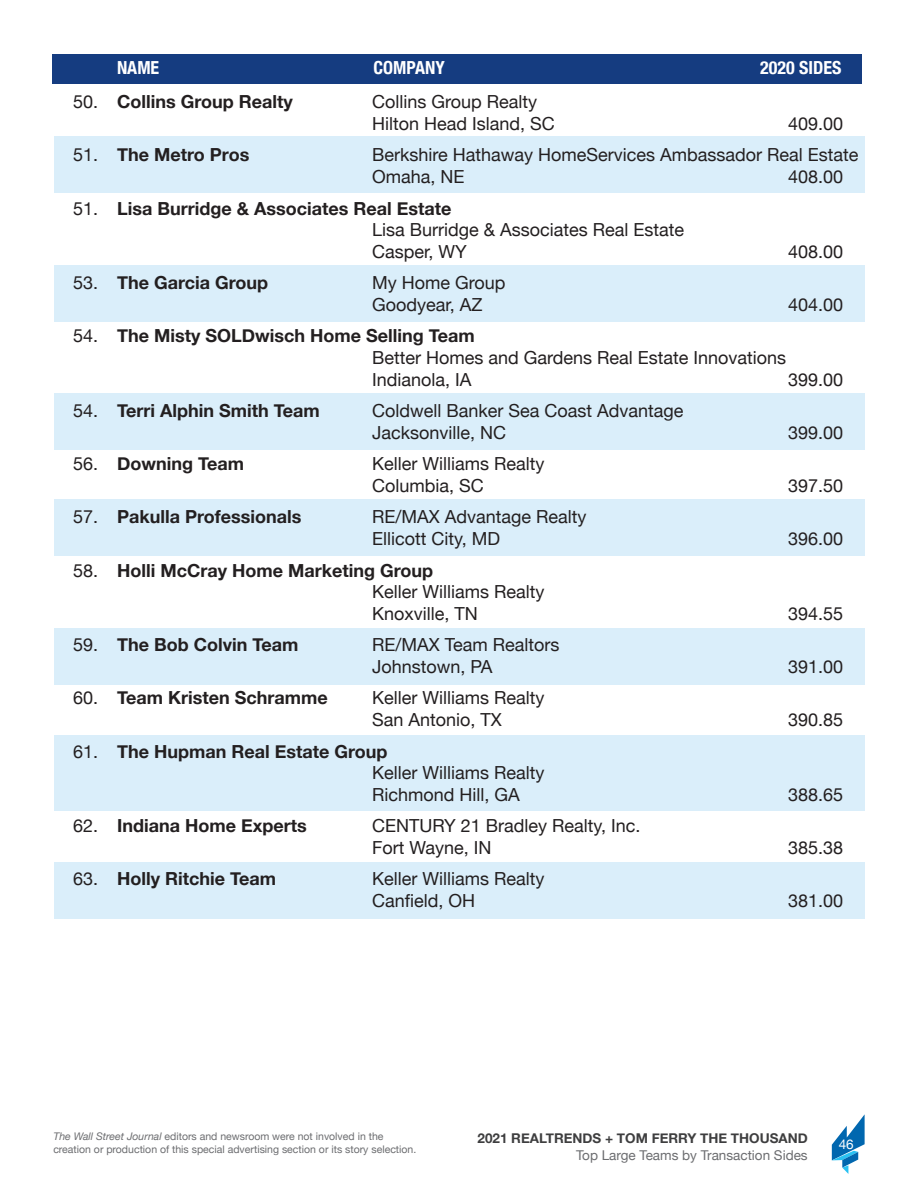
<style>
.page{position:relative;width:918px;height:1188px;background:#fff}
.page>*{position:absolute;margin:0;border:0;box-sizing:border-box;transform-origin:0 0}
.t1{font:18px/21.6px "Helvetica Neue";color:#231f20}
.t2{font:700 18px "Helvetica Neue";color:#231f20}
.t3{font:700 condensed 18px "Helvetica Neue";color:#fff}
.t4{font:700 13.5px "Helvetica Neue";color:#3e3e3f}
.t5{font:13.5px "Helvetica Neue";color:#6c6d70}
.t6{font:13.5px "Helvetica Neue";color:#fff}
.t7{font:10.5px/12.6px "Helvetica Neue";color:#6c6d70}
.s1{font-weight:400}
.s2{font-weight:700}
.s3{font-style:italic}
</style>
<div class="page">
<svg style="left:832px;top:1114px;width:33px;height:60px"></svg>
<div style="left:54px;top:137px;width:811px;height:56px;background:#daeefa"></div>
<div style="left:54px;top:266px;width:811px;height:56px;background:#daeefa"></div>
<div style="left:54px;top:393px;width:811px;height:56px;background:#daeefa"></div>
<div style="left:54px;top:499px;width:811px;height:57px;background:#daeefa"></div>
<div style="left:54px;top:628px;width:811px;height:57px;background:#daeefa"></div>
<div style="left:54px;top:735px;width:811px;height:76px;background:#daeefa"></div>
<div style="left:54px;top:862px;width:811px;height:56px;background:#daeefa"></div>
<div style="left:52px;top:54px;width:810px;height:29px;background:#153c80"></div>
<p class="t3" style="left:117px;top:53px;width:44px">NAME</p>
<p class="t3" style="left:374px;top:53px;width:73px">COMPANY</p>
<p class="t3" style="left:760px;top:53px;width:83px">2020 SIDES</p>
<p class="t2" style="left:73px;top:88px;width:221px"><span class="s1">50.</span> Collins Group Realty</p>
<p class="t1" style="left:372px;top:92px;width:184px">Collins Group Realty<br>Hilton Head Island, SC</p>
<p class="t1" style="left:788px;top:114px;width:57px">409.00</p>
<p class="t2" style="left:73px;top:141px;width:178px"><span class="s1">51.</span> The Metro Pros</p>
<p class="t1" style="left:372px;top:145px;width:488px">Berkshire Hathaway HomeServices Ambassador Real Estate<br>Omaha, NE</p>
<p class="t1" style="left:788px;top:167px;width:57px">408.00</p>
<p class="t1" style="left:372px;top:198px;width:314px;text-indent:-299px">51. <span class="s2">Lisa Burridge &amp; Associates Real Estate<br></span>Lisa Burridge &amp; Associates Real Estate<br>Casper, WY</p>
<p class="t2" style="left:73px;top:269px;width:197px"><span class="s1">53.</span> The Garcia Group</p>
<p class="t1" style="left:372px;top:273px;width:135px">My Home Group<br>Goodyear, AZ</p>
<p class="t1" style="left:788px;top:242px;width:57px">408.00</p>
<p class="t1" style="left:788px;top:295px;width:57px">404.00</p>
<p class="t1" style="left:372px;top:326px;width:416px;text-indent:-299px">54. <span class="s2">The Misty SOLDwisch Home Selling Team<br></span>Better Homes and Gardens Real Estate Innovations<br>Indianola, IA</p>
<p class="t1" style="left:788px;top:369px;width:57px">399.00</p>
<p class="t2" style="left:73px;top:397px;width:248px"><span class="s1">54.</span> Terri Alphin Smith Team</p>
<p class="t1" style="left:372px;top:401px;width:313px">Coldwell Banker Sea Coast Advantage<br>Jacksonville, NC</p>
<p class="t2" style="left:73px;top:450px;width:172px"><span class="s1">56.</span> Downing Team</p>
<p class="t1" style="left:372px;top:454px;width:174px">Keller Williams Realty<br>Columbia, SC</p>
<p class="t2" style="left:73px;top:503px;width:230px"><span class="s1">57.</span> Pakulla Professionals</p>
<p class="t1" style="left:372px;top:507px;width:216px">RE/MAX Advantage Realty<br>Ellicott City, MD</p>
<p class="t1" style="left:372px;top:560px;width:174px;text-indent:-299px">58. <span class="s2">Holli McCray Home Marketing Group<br></span>Keller Williams Realty<br>Knoxville, TN</p>
<p class="t2" style="left:73px;top:631px;width:227px"><span class="s1">59.</span> The Bob Colvin Team</p>
<p class="t1" style="left:372px;top:635px;width:189px">RE/MAX Team Realtors<br>Johnstown, PA</p>
<p class="t2" style="left:73px;top:684px;width:256px"><span class="s1">60.</span> Team Kristen Schramme</p>
<p class="t1" style="left:372px;top:688px;width:174px">Keller Williams Realty<br>San Antonio, TX</p>
<p class="t1" style="left:372px;top:741px;width:174px;text-indent:-299px">61. <span class="s2">The Hupman Real Estate Group<br></span>Keller Williams Realty<br>Richmond Hill, GA</p>
<p class="t2" style="left:73px;top:812px;width:235px"><span class="s1">62.</span> Indiana Home Experts</p>
<p class="t1" style="left:372px;top:816px;width:270px">CENTURY 21 Bradley Realty, Inc.<br>Fort Wayne, IN</p>
<p class="t2" style="left:73px;top:865px;width:204px"><span class="s1">63.</span> Holly Ritchie Team</p>
<p class="t1" style="left:372px;top:869px;width:174px">Keller Williams Realty<br>Canfield, OH</p>
<p class="t1" style="left:788px;top:423px;width:57px">399.00</p>
<p class="t1" style="left:788px;top:476px;width:57px">397.50</p>
<p class="t1" style="left:788px;top:529px;width:57px">396.00</p>
<p class="t1" style="left:788px;top:604px;width:57px">394.55</p>
<p class="t1" style="left:788px;top:657px;width:57px">391.00</p>
<p class="t1" style="left:788px;top:710px;width:57px">390.85</p>
<p class="t1" style="left:788px;top:785px;width:57px">388.65</p>
<p class="t1" style="left:788px;top:838px;width:57px">385.38</p>
<p class="t1" style="left:788px;top:891px;width:57px">381.00</p>
<p class="t7" style="left:53px;top:1131px;width:365px"><span class="s3">The Wall Street Journal</span> editors and newsroom were not involved in the creation or production of this special advertising section or its story selection.</p>
<p class="t4" style="left:478px;top:1128px;width:332px">2021 REALTRENDS + TOM FERRY THE THOUSAND</p>
<p class="t5" style="left:576px;top:1145px;width:233px">Top Large Teams by Transaction Sides</p>
<p class="t6" style="left:839px;top:1135px;width:17px">46</p>
</div>
